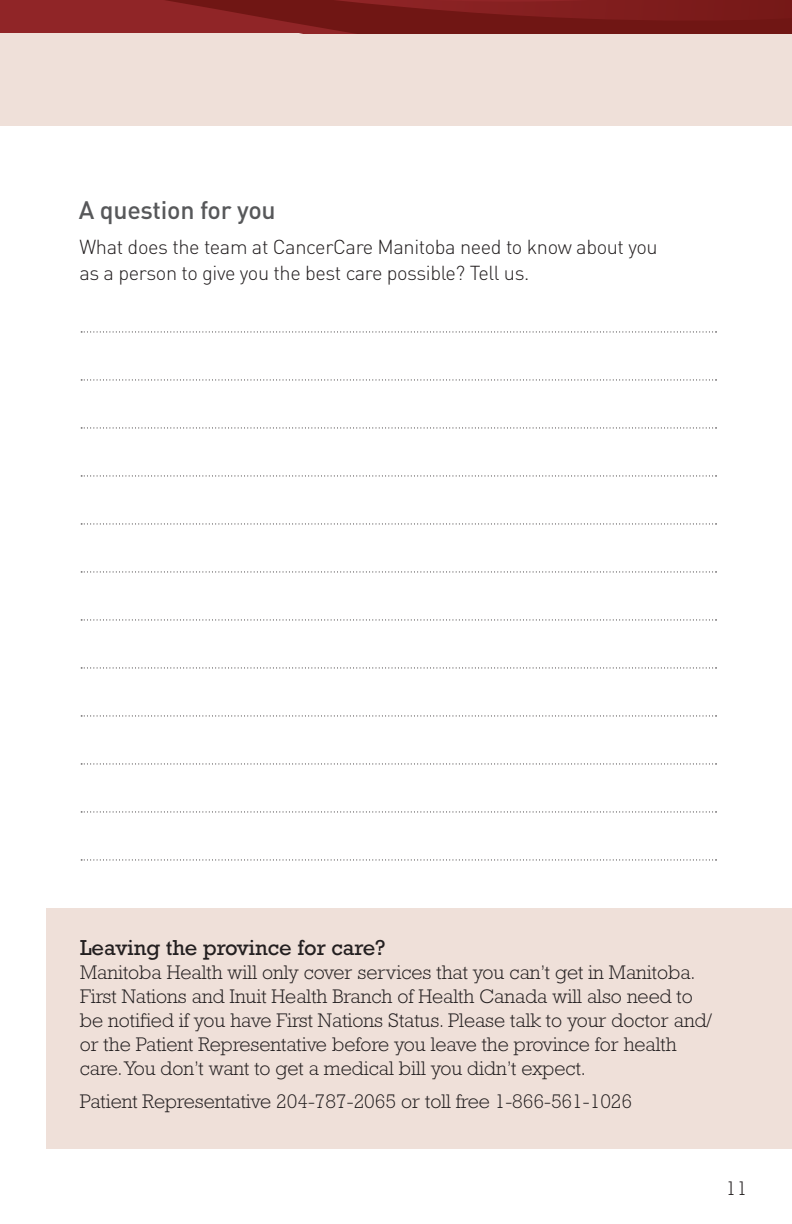
<style>
.page{position:relative;width:792px;height:1224px;background:#fff}
.page>*{position:absolute;margin:0;border:0;box-sizing:border-box;transform-origin:0 0}
.Header_1{font:500 25px "DIN";letter-spacing:-.01em;color:#57585a}
.Text_Box_header{font:22px "Rockwell Std";color:#231f20}
.Text_box_body_copy{font:300 20px/24px "Rockwell Std";color:#231f20}
.body_copy{font:300 20px/26px "DIN";letter-spacing:-.02em;color:#231f20}
</style>
<div class="page">
<div style="left:0;top:0;width:792px;height:33px;background:#902527"></div>
<div style="left:0;top:33px;width:792px;height:93px;background:#efe0d9"></div>
<svg style="left:166px;top:0;width:626px;height:33px"></svg>
<div style="left:46px;top:909px;width:746px;height:240px;background:#efe0d9"></div>
<svg style="left:81px;top:331px;width:636px;height:1px"></svg>
<svg style="left:81px;top:379px;width:636px;height:1px"></svg>
<svg style="left:81px;top:427px;width:636px;height:1px"></svg>
<svg style="left:81px;top:475px;width:636px;height:1px"></svg>
<svg style="left:81px;top:523px;width:636px;height:1px"></svg>
<svg style="left:81px;top:571px;width:636px;height:1px"></svg>
<svg style="left:81px;top:619px;width:636px;height:1px"></svg>
<svg style="left:81px;top:667px;width:636px;height:1px"></svg>
<svg style="left:81px;top:715px;width:636px;height:1px"></svg>
<svg style="left:81px;top:763px;width:636px;height:1px"></svg>
<svg style="left:81px;top:811px;width:636px;height:1px"></svg>
<svg style="left:81px;top:859px;width:636px;height:1px"></svg>
<p class="Header_1" style="left:79px;top:194px;width:199px">A question for you</p>
<p class="body_copy" style="left:79px;top:233px;width:580px">What does the team at CancerCare Manitoba need to know about you as a person to give you the best care possible? Tell us.</p>
<p class="Text_Box_header" style="left:80px;top:935px;width:307px">Leaving the province for care?</p>
<p class="Text_box_body_copy" style="left:80px;top:960px;width:634px">Manitoba Health will only cover services that you can’t get in Manitoba.<br>First Nations and Inuit Health Branch of Health Canada will also need to be notified if you have First Nations Status. Please talk to your doctor and/ or the Patient Representative before you leave the province for health care. You don’t want to get a medical bill you didn’t expect.</p>
<p class="Text_box_body_copy" style="left:80px;top:1089px;width:554px">Patient Representative 204-787-2065 or toll free 1-866-561-1026</p>
<p class="Text_box_body_copy" style="left:726px;top:1176px;width:23px">11</p>
</div>
